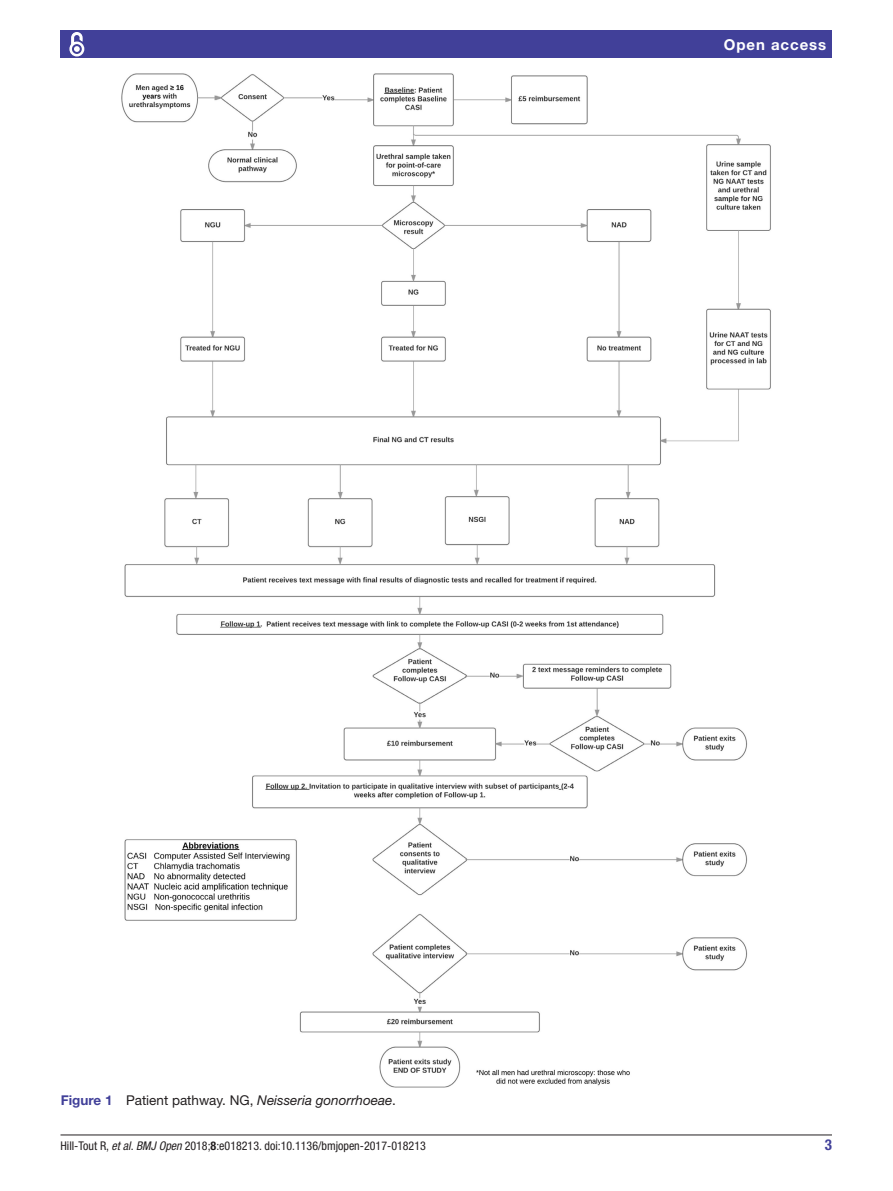
<style>
.page{position:relative;width:893px;height:1191px;background:#fff}
.page>*{position:absolute;margin:0;border:0;box-sizing:border-box;transform-origin:0 0}
.t1{font:700 15px "Helvetica Neue LT Std";letter-spacing:.065em;color:#fff}
.t2{font:700 condensed 15px "Helvetica Neue LT Std";color:#414099}
.t3{font:italic 13.5px "Helvetica Neue LT Std";color:#231f20}
.t4{font:condensed 12px "Helvetica Neue LT Std";color:#231f20}
.s1{font-weight:700;font-style:normal;color:#414099}
.s2{font-style:normal}
.s3{font-style:italic}
.s4{font-weight:700}
</style>
<div class="page">
<hr style="left:61px;top:1134px;width:771px;height:1px;background:#231f20">
<div style="left:61px;top:31px;width:771px;height:27px;background:#414099"></div>
<svg style="left:69px;top:32px;width:16px;height:25px"></svg>
<img style="left:121px;top:73px;width:650px;height:1014px">
<p class="t1" style="left:724px;top:35px;width:104px">Open access</p>
<p class="t3" style="left:61px;top:1092px;width:337px"><span class="s1">Figure 1</span> <span class="s2">Patient pathway. NG,</span> Neisseria gonorrhoeae<span class="s2">.</span></p>
<p class="t4" style="left:61px;top:1138px;width:367px">Hill-Tout R, <span class="s3">et al</span>. <span class="s3">BMJ Open</span> 2018;<span class="s4">8</span>:e018213. doi:10.1136/bmjopen-2017-018213</p>
<p class="t2" style="left:825px;top:1135px;width:9px">3</p>
</div>
